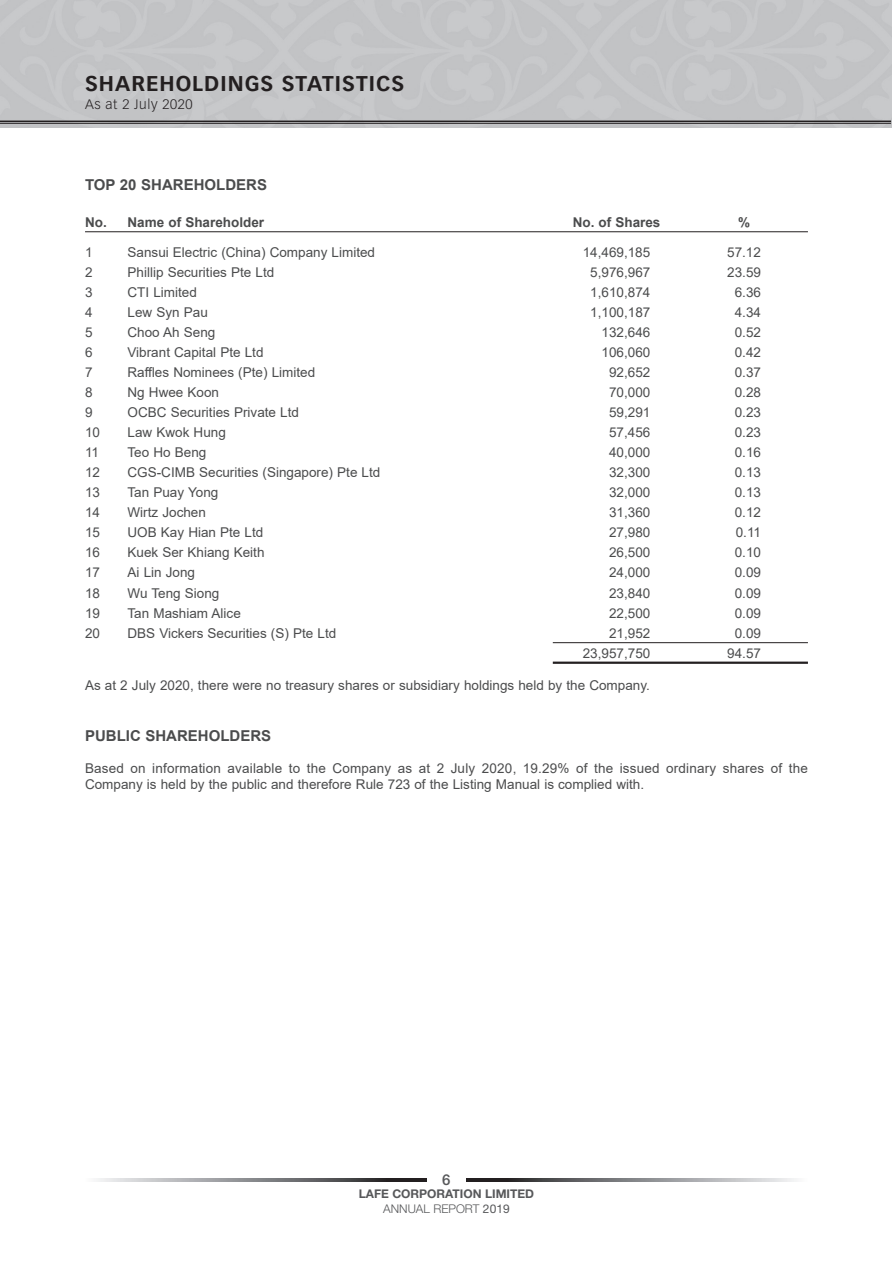
<style>
.page{position:relative;width:893px;height:1263px;background:#fff}
.page>*{position:absolute;margin:0;border:0;box-sizing:border-box;transform-origin:0 0}
.t1{font:700 21px "Vectora LT Std";letter-spacing:.05em;color:#231f20}
.t2{font:700 15px "Arial";color:#4b4c4d}
.t3{font:500 15px "Helvetica Neue LT Std";color:#57585a}
.t4{font:13.5px/16.2px "Arial";color:#4b4c4d}
.t5{font:700 13.5px "Arial";color:#4b4c4d}
.t6{font:300 13.5px "Vectora LT Std";letter-spacing:.05em;color:#231f20}
.t7{font:700 12px/14.4px "Helvetica Neue LT Std";color:#57585a;text-align:center}
.s1{font-weight:300}
.s2{font-weight:400}
</style>
<div class="page">
<img style="left:97px;top:1178px;width:329px;height:4px">
<img style="left:467px;top:1178px;width:329px;height:4px">
<hr style="left:0;top:123px;width:891px;height:1px;background:#231f20">
<hr style="left:0;top:121px;width:891px;height:1px;background:#231f20">
<hr style="left:553px;top:642px;width:255px;height:1px;background:#231f20">
<hr style="left:553px;top:662px;width:255px;height:2px;background:#231f20">
<hr style="left:85px;top:231px;width:723px;height:1px;background:#231f20">
<h1 class="t1" style="left:85px;top:72px;width:321px">SHAREHOLDINGS STATISTICS</h1>
<p class="t6" style="left:85px;top:97px;width:109px">As at 2 July 2020</p>
<p class="t2" style="left:85px;top:176px;width:183px">TOP 20 SHAREHOLDERS</p>
<p class="t5" style="left:85px;top:214px;width:181px">No. Name of Shareholder</p>
<p class="t5" style="left:573px;top:214px;width:89px">No. of Shares</p>
<p class="t5" style="left:738px;top:214px;width:14px">%</p>
<p class="t4" style="left:85px;top:244px;width:9px">1</p>
<p class="t4" style="left:128px;top:244px;width:249px">Sansui Electric (China) Company Limited</p>
<p class="t4" style="left:583px;top:244px;width:69px">14,469,185</p>
<p class="t4" style="left:727px;top:244px;width:35px">57.12</p>
<p class="t4" style="left:85px;top:264px;width:9px">2</p>
<p class="t4" style="left:128px;top:264px;width:148px">Phillip Securities Pte Ltd</p>
<p class="t4" style="left:590px;top:264px;width:62px">5,976,967</p>
<p class="t4" style="left:727px;top:264px;width:35px">23.59</p>
<p class="t4" style="left:85px;top:284px;width:9px">3</p>
<p class="t4" style="left:128px;top:284px;width:71px">CTI Limited</p>
<p class="t4" style="left:590px;top:284px;width:62px">1,610,874</p>
<p class="t4" style="left:735px;top:284px;width:28px">6.36</p>
<p class="t4" style="left:85px;top:304px;width:9px">4</p>
<p class="t4" style="left:128px;top:304px;width:82px">Lew Syn Pau</p>
<p class="t4" style="left:590px;top:304px;width:62px">1,100,187</p>
<p class="t4" style="left:735px;top:304px;width:28px">4.34</p>
<p class="t4" style="left:85px;top:324px;width:9px">5</p>
<p class="t4" style="left:128px;top:324px;width:89px">Choo Ah Seng</p>
<p class="t4" style="left:602px;top:324px;width:50px">132,646</p>
<p class="t4" style="left:735px;top:324px;width:28px">0.52</p>
<p class="t4" style="left:85px;top:344px;width:9px">6</p>
<p class="t4" style="left:128px;top:344px;width:137px">Vibrant Capital Pte Ltd</p>
<p class="t4" style="left:602px;top:344px;width:50px">106,060</p>
<p class="t4" style="left:735px;top:344px;width:28px">0.42</p>
<p class="t4" style="left:85px;top:364px;width:9px">7</p>
<p class="t4" style="left:128px;top:364px;width:189px">Raffles Nominees (Pte) Limited</p>
<p class="t4" style="left:609px;top:364px;width:43px">92,652</p>
<p class="t4" style="left:735px;top:364px;width:28px">0.37</p>
<p class="t4" style="left:85px;top:384px;width:9px">8</p>
<p class="t4" style="left:128px;top:384px;width:93px">Ng Hwee Koon</p>
<p class="t4" style="left:609px;top:384px;width:43px">70,000</p>
<p class="t4" style="left:735px;top:384px;width:28px">0.28</p>
<p class="t4" style="left:85px;top:404px;width:9px">9</p>
<p class="t4" style="left:128px;top:404px;width:173px">OCBC Securities Private Ltd</p>
<p class="t4" style="left:609px;top:404px;width:43px">59,291</p>
<p class="t4" style="left:735px;top:404px;width:28px">0.23</p>
<p class="t4" style="left:85px;top:424px;width:17px">10</p>
<p class="t4" style="left:128px;top:424px;width:100px">Law Kwok Hung</p>
<p class="t4" style="left:609px;top:424px;width:43px">57,456</p>
<p class="t4" style="left:735px;top:424px;width:28px">0.23</p>
<p class="t4" style="left:85px;top:444px;width:16px">11</p>
<p class="t4" style="left:128px;top:444px;width:80px">Teo Ho Beng</p>
<p class="t4" style="left:609px;top:444px;width:43px">40,000</p>
<p class="t4" style="left:735px;top:444px;width:28px">0.16</p>
<p class="t4" style="left:85px;top:464px;width:17px">12</p>
<p class="t4" style="left:128px;top:464px;width:254px">CGS-CIMB Securities (Singapore) Pte Ltd</p>
<p class="t4" style="left:609px;top:464px;width:43px">32,300</p>
<p class="t4" style="left:735px;top:464px;width:28px">0.13</p>
<p class="t4" style="left:85px;top:484px;width:17px">13</p>
<p class="t4" style="left:128px;top:484px;width:92px">Tan Puay Yong</p>
<p class="t4" style="left:609px;top:484px;width:43px">32,000</p>
<p class="t4" style="left:735px;top:484px;width:28px">0.13</p>
<p class="t4" style="left:85px;top:505px;width:17px">14</p>
<p class="t4" style="left:128px;top:505px;width:80px">Wirtz Jochen</p>
<p class="t4" style="left:609px;top:505px;width:43px">31,360</p>
<p class="t4" style="left:735px;top:505px;width:28px">0.12</p>
<p class="t4" style="left:85px;top:525px;width:17px">15</p>
<p class="t4" style="left:128px;top:525px;width:137px">UOB Kay Hian Pte Ltd</p>
<p class="t4" style="left:609px;top:525px;width:43px">27,980</p>
<p class="t4" style="left:736px;top:525px;width:27px">0.11</p>
<p class="t4" style="left:85px;top:545px;width:17px">16</p>
<p class="t4" style="left:128px;top:545px;width:138px">Kuek Ser Khiang Keith</p>
<p class="t4" style="left:609px;top:545px;width:43px">26,500</p>
<p class="t4" style="left:735px;top:545px;width:28px">0.10</p>
<p class="t4" style="left:85px;top:565px;width:17px">17</p>
<p class="t4" style="left:128px;top:565px;width:69px">Ai Lin Jong</p>
<p class="t4" style="left:609px;top:565px;width:43px">24,000</p>
<p class="t4" style="left:735px;top:565px;width:28px">0.09</p>
<p class="t4" style="left:85px;top:585px;width:17px">18</p>
<p class="t4" style="left:128px;top:585px;width:93px">Wu Teng Siong</p>
<p class="t4" style="left:609px;top:585px;width:43px">23,840</p>
<p class="t4" style="left:735px;top:585px;width:28px">0.09</p>
<p class="t4" style="left:85px;top:605px;width:17px">19</p>
<p class="t4" style="left:128px;top:605px;width:115px">Tan Mashiam Alice</p>
<p class="t4" style="left:609px;top:605px;width:43px">22,500</p>
<p class="t4" style="left:735px;top:605px;width:28px">0.09</p>
<p class="t4" style="left:85px;top:625px;width:17px">20</p>
<p class="t4" style="left:128px;top:625px;width:210px">DBS Vickers Securities (S) Pte Ltd</p>
<p class="t4" style="left:609px;top:625px;width:43px">21,952</p>
<p class="t4" style="left:735px;top:625px;width:28px">0.09</p>
<p class="t4" style="left:583px;top:645px;width:69px">23,957,750</p>
<p class="t4" style="left:727px;top:645px;width:35px">94.57</p>
<p class="t4" style="left:85px;top:677px;width:566px">As at 2 July 2020, there were no treasury shares or subsidiary holdings held by the Company.</p>
<p class="t2" style="left:85px;top:727px;width:188px">PUBLIC SHAREHOLDERS</p>
<p class="t4" style="left:85px;top:760px;width:724px">Based on information available to the Company as at 2 July 2020, 19.29% of the issued ordinary shares of the<br>Company is held by the public and therefore Rule 723 of the Listing Manual is complied with.</p>
<p class="t3" style="left:442px;top:1171px;width:10px">6</p>
<p class="t7" style="left:359px;top:1187px;width:177px">LAFE CORPORATION LIMITED<br><span class="s1">ANNUAL REPORT</span> <span class="s2">2019</span></p>
</div>
